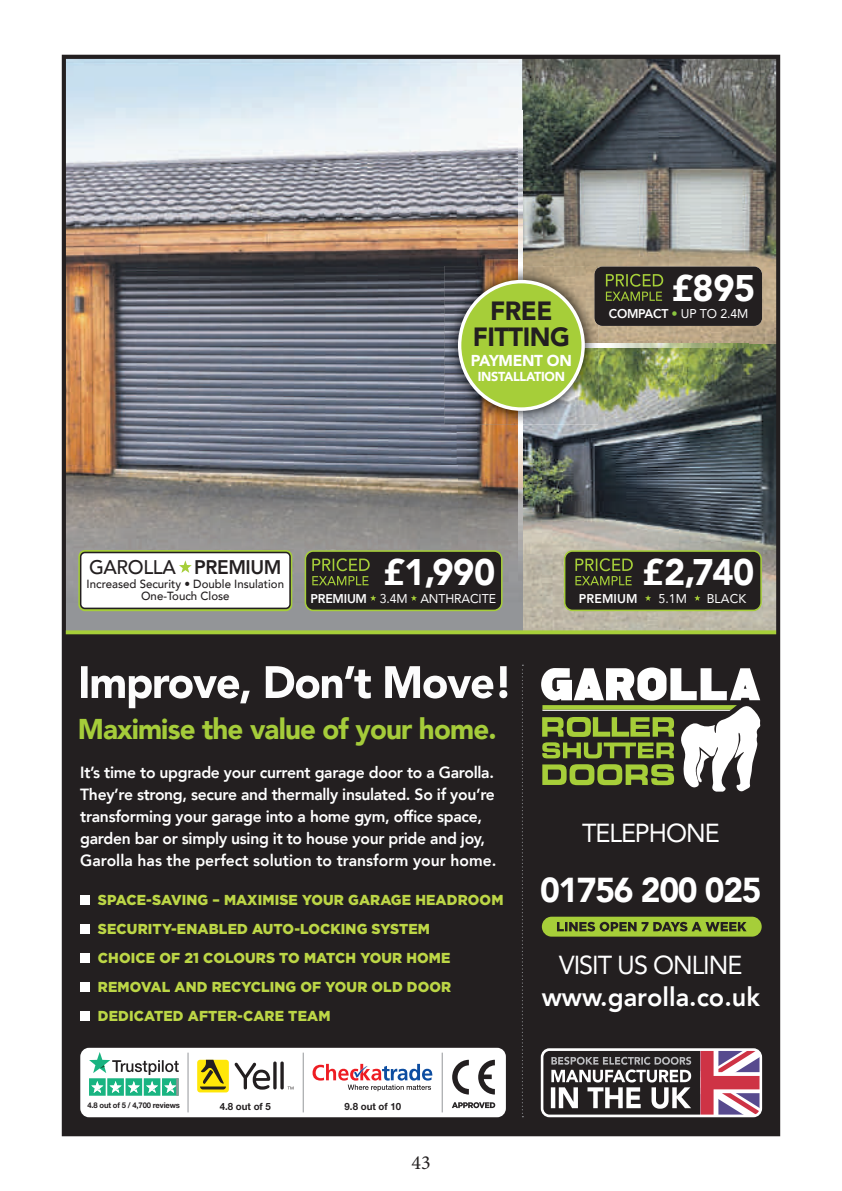
<style>
.page{position:relative;width:842px;height:1191px;background:#fff}
.page>*{position:absolute;margin:0;border:0;box-sizing:border-box;transform-origin:0 0}
.t1{font:900 37px "Avenir";letter-spacing:-.01em;color:#fff}
.t2{font:900 34.6px "Avenir";letter-spacing:-.04em;color:#fff}
.t3{font:900 28.6px "Avenir";letter-spacing:-.03em;color:#a5cc3a}
.t4{font:900 26.4px/26.4px "Avenir";letter-spacing:-.02em;color:#231f20;text-align:center}
.t5{font:26px "Avenir";letter-spacing:-.04em;color:#fff}
.t6{font:800 26px "Avenir";color:#fff}
.t7{font:20px "Minion Pro";color:#231f20}
.t8{font:500 19.6px "Avenir";letter-spacing:-.02em;color:#231f20}
.t9{font:800 16.2px/22px "Avenir";letter-spacing:-.02em;color:#fff}
.t10{font:900 15.8px "Avenir";letter-spacing:-.02em;color:#fff}
.t11{font:900 14.4px/29px "Gotham";letter-spacing:.01em;color:#bcd646}
.t12{font:900 13px "Avenir";letter-spacing:-.02em;color:#fff}
.t13{font:12.8px "Avenir";letter-spacing:-.01em;color:#fff}
.t14{font:800 12.8px "Avenir";letter-spacing:.01em;color:#fff}
.t15{font:500 11.8px/11.8px "Avenir";color:#231f20;text-align:center}
.t16{font:700 10px "Helvetica Neue LT Pro";color:#231f20}
.t17{font:700 7.8px "Helvetica Neue LT Pro";letter-spacing:-.02em;color:#231f20}
.s1{font-weight:800}
.s2{color:#8bc63e}
</style>
<div class="page">
<img style="left:522px;top:60px;width:253px;height:570px">
<div style="left:64px;top:57px;width:458px;height:575px;background:#939598"></div>
<img style="left:67px;top:60px;width:390px;height:542px">
<img style="left:457px;top:60px;width:65px;height:206px">
<img style="left:457px;top:424px;width:61px;height:123px">
<div style="left:64px;top:634px;width:714px;height:500px;background:#231f20"></div>
<svg style="left:541px;top:667px;width:220px;height:125px"></svg>
<img style="left:518px;top:424px;width:4px;height:137px">
<svg style="left:522px;top:111px;width:1px;height:155px"></svg>
<img style="left:518px;top:111px;width:4px;height:155px">
<img style="left:598px;top:344px;width:150px;height:4px">
<div style="left:565px;top:551px;width:196px;height:59px;background:#231f20;border-radius:8px"></div>
<div style="left:564px;top:550px;width:198px;height:61px;border:2px solid #a6ce39;border-radius:8px"></div>
<svg style="left:645px;top:595px;width:6px;height:6px"></svg>
<svg style="left:694px;top:595px;width:6px;height:6px"></svg>
<svg style="left:575px;top:558px;width:58px;height:27px"></svg>
<div style="left:595px;top:266px;width:167px;height:60px;background:#231f20;border-radius:8px"></div>
<svg style="left:606px;top:274px;width:57px;height:27px"></svg>
<div style="left:305px;top:551px;width:197px;height:59px;background:#231f20;border-radius:8px"></div>
<div style="left:305px;top:550px;width:198px;height:61px;border:2px solid #a6ce39;border-radius:8px"></div>
<svg style="left:370px;top:595px;width:6px;height:6px"></svg>
<svg style="left:411px;top:595px;width:6px;height:6px"></svg>
<svg style="left:312px;top:558px;width:58px;height:27px"></svg>
<div style="left:78px;top:550px;width:214px;height:61px;border:5px solid #a6ce39;border-radius:4px"></div>
<div style="left:81px;top:552px;width:209px;height:56px;background:#fff;border-radius:4px"></div>
<div style="left:80px;top:552px;width:211px;height:57px;border:2px solid #231f20;border-radius:4px"></div>
<svg style="left:179px;top:560px;width:13px;height:13px"></svg>
<img style="left:444px;top:266px;width:154px;height:158px">
<svg style="left:522px;top:266px;width:1px;height:14px"></svg>
<img style="left:595px;top:268px;width:3px;height:56px">
<div style="left:460px;top:282px;width:123px;height:127px;background:#a6ce39;border-radius:50%"></div>
<div style="left:458px;top:280px;width:127px;height:131px;border:3px solid #fff;border-radius:50%"></div>
<svg style="left:80px;top:1047px;width:426px;height:70px;background:#e0e3dd"></svg>
<hr style="left:188px;top:1052px;width:1px;height:60px;background:#939598">
<hr style="left:303px;top:1052px;width:1px;height:60px;background:#939598">
<hr style="left:442px;top:1052px;width:1px;height:60px;background:#939598">
<div style="left:80px;top:895px;width:10px;height:10px;background:#fff"></div>
<div style="left:80px;top:924px;width:10px;height:10px;background:#fff"></div>
<div style="left:80px;top:953px;width:10px;height:10px;background:#fff"></div>
<div style="left:80px;top:982px;width:10px;height:10px;background:#fff"></div>
<div style="left:80px;top:1011px;width:10px;height:10px;background:#fff"></div>
<svg style="left:81px;top:666px;width:426px;height:42px"></svg>
<svg style="left:522px;top:664px;width:1px;height:453px"></svg>
<svg style="left:700px;top:1052px;width:58px;height:61px;background:#c87a8f"></svg>
<div style="left:541px;top:1048px;width:221px;height:69px;border:3px solid #fff;border-radius:7px"></div>
<svg style="left:551px;top:1056px;width:140px;height:52px"></svg>
<div style="left:542px;top:916px;width:220px;height:20px;background:#a6ce39;border-radius:10px"></div>
<svg style="left:557px;top:921px;width:189px;height:10px"></svg>
<svg style="left:67px;top:630px;width:708px;height:4px;background:#a5c942"></svg>
<div style="left:62px;top:55px;width:718px;height:1081px;border:4px solid #231f20"></div>
<h3 class="t4" style="left:473px;top:297px;width:99px">FREE<br>FITTING</h3>
<p class="t10" style="left:471px;top:346px;width:102px">PAYMENT ON</p>
<p class="t12" style="left:478px;top:365px;width:89px">INSTALLATION</p>
<h1 class="t1" style="left:672px;top:256px;width:85px">£895</h1>
<p class="t13" style="left:609px;top:303px;width:141px"><span class="s1">COMPACT</span> <span class="s2">•</span> UP TO 2.4M</p>
<p class="t8" style="left:89px;top:550px;width:194px">GAROLLA <span class="s1">PREMIUM</span></p>
<p class="t15" style="left:87px;top:577px;width:199px">Increased Security • Double Insulation<br>One-Touch Close</p>
<h1 class="t1" style="left:383px;top:540px;width:113px">£1,990</h1>
<p class="t13" style="left:311px;top:588px;width:187px"><span class="s1">PREMIUM</span> 3.4M ANTHRACITE</p>
<h1 class="t1" style="left:643px;top:540px;width:113px">£2,740</h1>
<p class="t14" style="left:579px;top:588px;width:60px">PREMIUM</p>
<p class="t13" style="left:658px;top:588px;width:30px">5.1M</p>
<p class="t13" style="left:707px;top:588px;width:41px">BLACK</p>
<h3 class="t3" style="left:78px;top:704px;width:420px">Maximise the value of your home.</h3>
<p class="t9" style="left:80px;top:762px;width:418px">It’s time to upgrade your current garage door to a Garolla.<br>They’re strong, secure and thermally insulated. So if you’re transforming your garage into a home gym, office space, garden bar or simply using it to house your pride and joy, Garolla has the perfect solution to transform your home.</p>
<p class="t11" style="left:98px;top:885px;width:407px">SPACE-SAVING – MAXIMISE YOUR GARAGE HEADROOM SECURITY-ENABLED AUTO-LOCKING SYSTEM<br>CHOICE OF 21 COLOURS TO MATCH YOUR HOME REMOVAL AND RECYCLING OF YOUR OLD DOOR DEDICATED AFTER-CARE TEAM</p>
<p class="t17" style="left:87px;top:1100px;width:94px">4.8 out of 5 / 4,700 reviews</p>
<p class="t16" style="left:220px;top:1100px;width:53px">4.8 out of 5</p>
<p class="t16" style="left:345px;top:1100px;width:58px">9.8 out of 10</p>
<p class="t7" style="left:411px;top:1148px;width:21px">43</p>
<h3 class="t5" style="left:582px;top:811px;width:139px">TELEPHONE</h3>
<h2 class="t2" style="left:540px;top:860px;width:223px">01756 200 025</h2>
<h3 class="t5" style="left:559px;top:944px;width:185px">VISIT US ONLINE</h3>
<h3 class="t6" style="left:542px;top:976px;width:220px">www.garolla.co.uk</h3>
</div>
